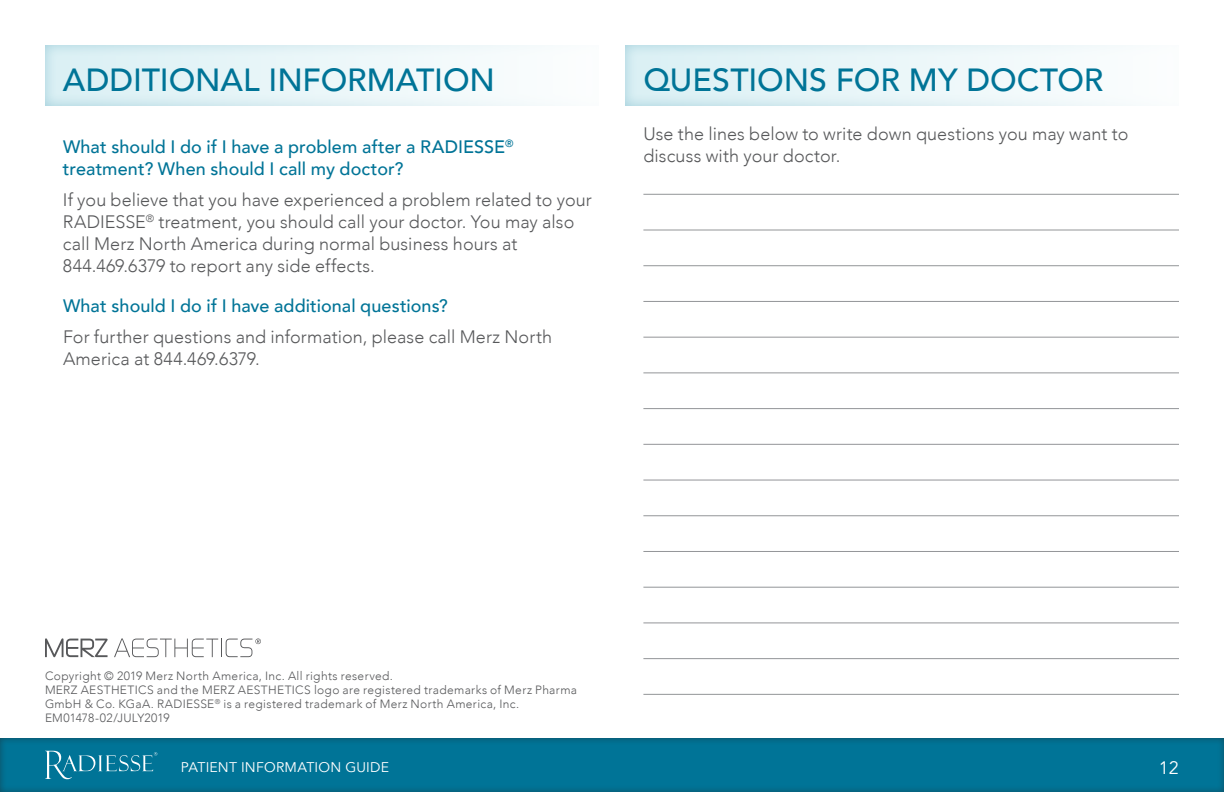
<style>
.page{position:relative;width:1224px;height:792px;background:#fff}
.page>*{position:absolute;margin:0;border:0;box-sizing:border-box;transform-origin:0 0}
.t1{font:500 32px "Avenir";letter-spacing:-.005em;color:#007497}
.t2{font:300 18px/22px "Avenir";letter-spacing:.005em;color:#57585a}
.t3{font:500 18px/22px "Avenir";letter-spacing:.005em;color:#007497}
.t4{font:18px "Avenir";color:#fff}
.t5{font:14px "Avenir";letter-spacing:.015em;color:#fff}
.t6{font:300 12px/14px "Avenir";letter-spacing:.03em;color:#57585a}
</style>
<div class="page">
<div style="left:0;top:736px;width:1224px;height:56px;background:#231f20;opacity:.55"></div>
<svg style="left:45px;top:751px;width:112px;height:28px;background:#2387a5"></svg>
<div style="left:43px;top:43px;width:556px;height:64px;background:#007497;opacity:.45"></div>
<div style="left:624px;top:43px;width:556px;height:64px;background:#007497;opacity:.45"></div>
<hr style="left:643px;top:230px;width:536px;height:1px;background:#939598">
<hr style="left:643px;top:194px;width:536px;height:1px;background:#939598">
<hr style="left:643px;top:372px;width:536px;height:1px;background:#939598">
<hr style="left:643px;top:515px;width:536px;height:1px;background:#939598">
<hr style="left:643px;top:301px;width:536px;height:1px;background:#939598">
<hr style="left:643px;top:444px;width:536px;height:1px;background:#939598">
<hr style="left:643px;top:587px;width:536px;height:1px;background:#939598">
<hr style="left:643px;top:658px;width:536px;height:1px;background:#939598">
<hr style="left:643px;top:265px;width:536px;height:1px;background:#939598">
<hr style="left:643px;top:408px;width:536px;height:1px;background:#939598">
<hr style="left:643px;top:551px;width:536px;height:1px;background:#939598">
<hr style="left:643px;top:337px;width:536px;height:1px;background:#939598">
<hr style="left:643px;top:480px;width:536px;height:1px;background:#939598">
<hr style="left:643px;top:622px;width:536px;height:1px;background:#939598">
<hr style="left:643px;top:694px;width:536px;height:1px;background:#939598">
<svg style="left:45px;top:638px;width:63px;height:19px"></svg>
<svg style="left:114px;top:638px;width:147px;height:19px"></svg>
<h1 class="t1" style="left:63px;top:52px;width:434px">ADDITIONAL INFORMATION</h1>
<h1 class="t1" style="left:643px;top:52px;width:462px">QUESTIONS FOR MY DOCTOR</h1>
<p class="t2" style="left:643px;top:123px;width:486px">Use the lines below to write down questions you may want to discuss with your doctor.</p>
<p class="t3" style="left:63px;top:135px;width:452px">What should I do if I have a problem after a RADIESSE<sup>® </sup>treatment? When should I call my doctor?</p>
<p class="t2" style="left:63px;top:189px;width:530px">If you believe that you have experienced a problem related to your RADIESSE<sup>®</sup> treatment, you should call your doctor. You may also call Merz North America during normal business hours at 844.469.6379 to report any side effects.</p>
<p class="t3" style="left:63px;top:294px;width:386px">What should I do if I have additional questions?</p>
<p class="t2" style="left:63px;top:326px;width:491px">For further questions and information, please call Merz North<br>America at 844.469.6379.</p>
<p class="t6" style="left:45px;top:669px;width:534px">Copyright © 2019 Merz North America, Inc. All rights reserved.<br>MERZ AESTHETICS and the MERZ AESTHETICS logo are registered trademarks of Merz Pharma GmbH &amp; Co. KGaA. RADIESSE<sup>®</sup> is a registered trademark of Merz North America, Inc.<br>EM01478-02/JULY2019</p>
<p class="t5" style="left:181px;top:759px;width:210px">PATIENT INFORMATION GUIDE</p>
<p class="t4" style="left:1159px;top:757px;width:22px">12</p>
</div>
